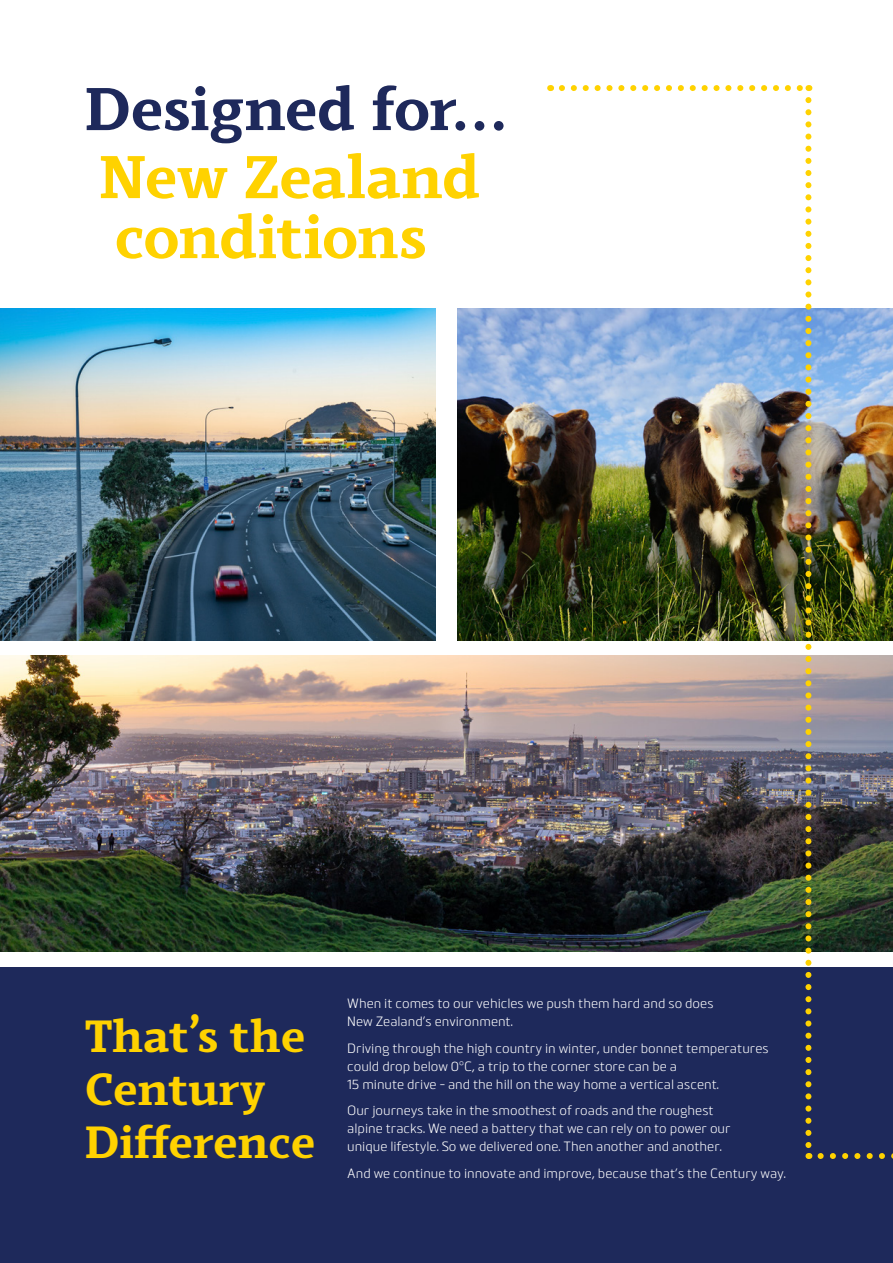
<style>
.page{position:relative;width:893px;height:1263px;background:#fff}
.page>*{position:absolute;margin:0;border:0;box-sizing:border-box;transform-origin:0 0}
.t1{font:700 60px/60px "Scharf";letter-spacing:-.01em;color:#ffd200}
.t2{font:700 60px "Scharf";letter-spacing:-.005em;color:#1e295b}
.t3{font:700 45px/52.5px "Scharf";color:#ffd200}
.t4{font:13.5px/18px "Bitner";color:#fff;scale:.95 1}
</style>
<div class="page">
<img style="left:0;top:309px;width:436px;height:331px">
<img style="left:457px;top:309px;width:436px;height:331px">
<img style="left:0;top:656px;width:893px;height:296px">
<div style="left:0;top:967px;width:893px;height:296px;background:#1e295b"></div>
<svg style="left:562px;top:85px;width:247px;height:6px"></svg>
<img style="left:805px;top:100px;width:6px;height:1059px">
<svg style="left:820px;top:1153px;width:73px;height:6px"></svg>
<h1 class="t2" style="left:85px;top:59px;width:422px">Designed for…</h1>
<h1 class="t1" style="left:99px;top:142px;width:382px">New Zealand conditions</h1>
<h2 class="t3" style="left:85px;top:1006px;width:232px">That’s the<br>Century<br>Difference</h2>
<p class="t4" style="left:347px;top:993px;width:387px">When it comes to our vehicles we push them hard and so does<br>New Zealand’s environment.</p>
<p class="t4" style="left:347px;top:1038px;width:445px">Driving through the high country in winter, under bonnet temperatures could drop below 0°C, a trip to the corner store can be a<br>15 minute drive - and the hill on the way home a vertical ascent.</p>
<p class="t4" style="left:347px;top:1100px;width:405px">Our journeys take in the smoothest of roads and the roughest alpine tracks. We need a battery that we can rely on to power our unique lifestyle. So we delivered one. Then another and another.</p>
<p class="t4" style="left:347px;top:1163px;width:463px">And we continue to innovate and improve, because that’s the Century way.</p>
</div>
